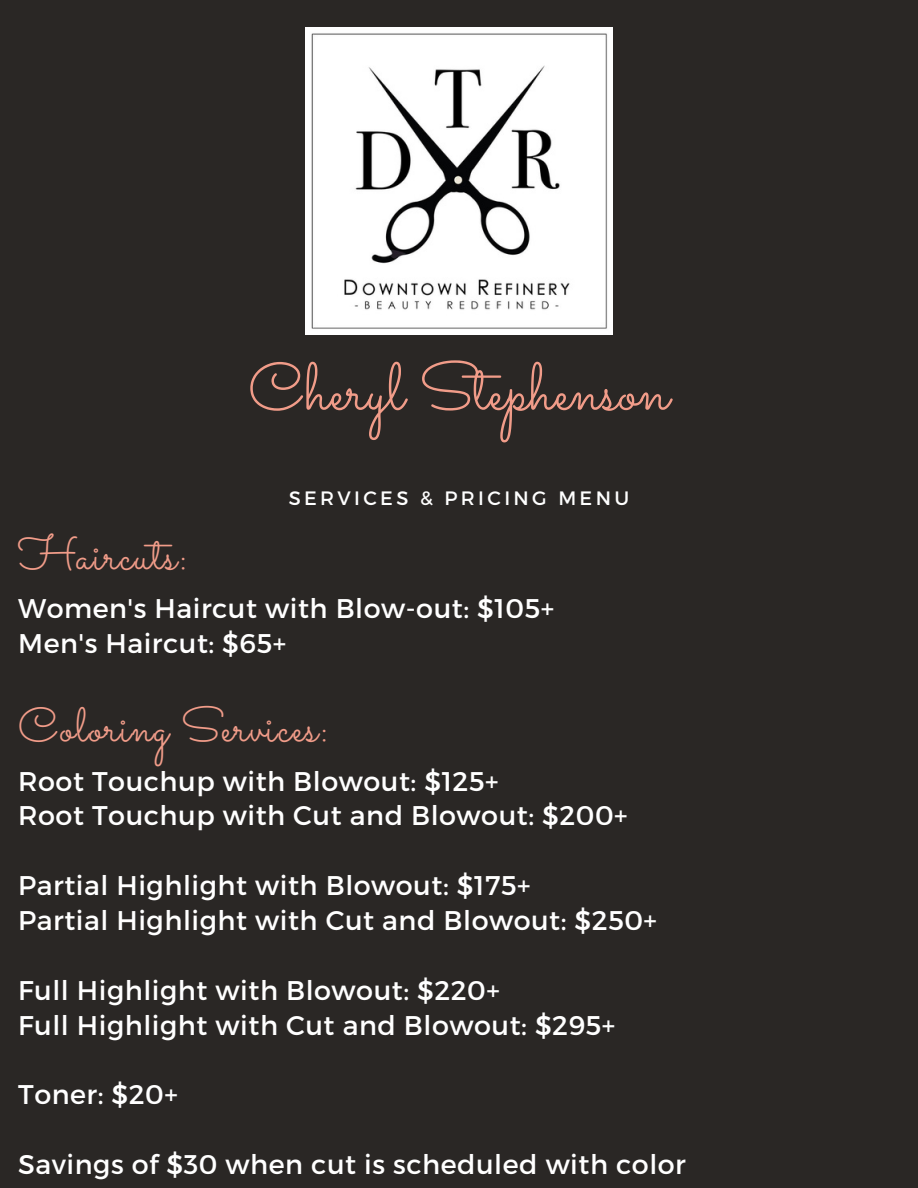
<style>
.page{position:relative;width:918px;height:1188px;background:#2a2725}
.page>*{position:absolute;margin:0;border:0;box-sizing:border-box;transform-origin:0 0}
.t1{font:66.75px "Sacramento";color:#f19c89}
.t2{font:48px "Sacramento";letter-spacing:.02em;color:#f19c89}
.t3{font:27px/34.8px "Montserrat";letter-spacing:.02em;color:#fff}
.t4{font:19.35px "Montserrat";letter-spacing:.17em;color:#fff}
</style>
<div class="page">
<img style="left:306px;top:28px;width:307px;height:307px">
<h1 class="t1" style="left:248px;top:347px;width:422px">Cheryl Stephenson</h1>
<p class="t4" style="left:289px;top:486px;width:342px">SERVICES &amp; PRICING MENU</p>
<h2 class="t2" style="left:18px;top:524px;width:172px">Haircuts:</h2>
<p class="t3" style="left:18px;top:590px;width:538px">Women's Haircut with Blow-out: $105+<br>Men's Haircut: $65+</p>
<h2 class="t2" style="left:18px;top:696px;width:313px">Coloring Services:</h2>
<p class="t3" style="left:18px;top:762px;width:611px">Root Touchup with Blowout: $125+<br>Root Touchup with Cut and Blowout: $200+</p>
<p class="t3" style="left:18px;top:867px;width:640px">Partial Highlight with Blowout: $175+<br>Partial Highlight with Cut and Blowout: $250+</p>
<p class="t3" style="left:18px;top:971px;width:599px">Full Highlight with Blowout: $220+<br>Full Highlight with Cut and Blowout: $295+</p>
<p class="t3" style="left:18px;top:1076px;width:161px">Toner: $20+</p>
<p class="t3" style="left:18px;top:1146px;width:669px">Savings of $30 when cut is scheduled with color</p>
</div>
